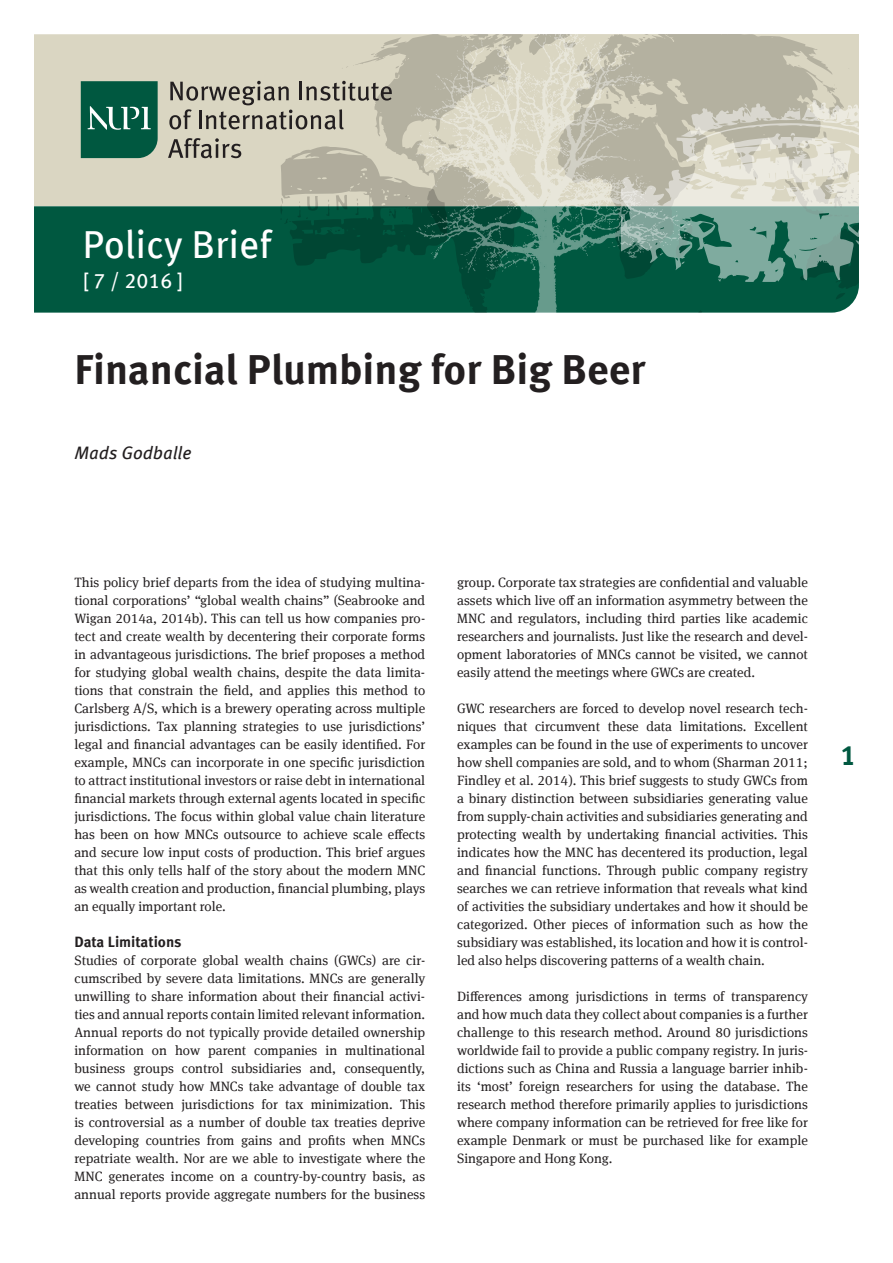
<style>
.page{position:relative;width:893px;height:1263px;background:#fff}
.page>*{position:absolute;margin:0;border:0;box-sizing:border-box;transform-origin:0 0}
.t1{font:700 42px "Meta Offc Pro";color:#231f20}
.t2{font:39px "Meta Offc Pro";color:#fff}
.t3{font:700 27.75px "Meta Offc Pro";color:#005840}
.t4{font:21px "Meta Offc Pro";color:#fff}
.t5{font:italic 18px "Meta Offc Pro";color:#231f20}
.t6{font:700 15px "Meta Offc Pro";color:#231f20}
.t7{font:13.5px/18px "Meta Serif Offc Pro";color:#231f20;text-align:justify}
</style>
<div class="page">
<div style="left:34px;top:34px;width:825px;height:172px;background:#dad6c2"></div>
<div style="left:34px;top:206px;width:821px;height:106px;background:#005840"></div>
<svg style="left:692px;top:34px;width:140px;height:51px;fill:#b4b1a0"></svg>
<svg style="left:354px;top:39px;width:57px;height:273px;fill:#005840"></svg>
<svg style="left:381px;top:37px;width:21px;height:12px"></svg>
<svg style="left:692px;top:85px;width:167px;height:215px"></svg>
<img style="left:411px;top:34px;width:281px;height:278px">
<svg style="left:81px;top:81px;width:77px;height:77px;background:#176750"></svg>
<svg style="left:168px;top:81px;width:301px;height:185px"></svg>
<h2 class="t2" style="left:83px;top:215px;width:190px">Policy Brief</h2>
<h3 class="t4" style="left:83px;top:265px;width:102px">[ 7 / 2016 ]</h3>
<h1 class="t1" style="left:74px;top:336px;width:572px">Financial Plumbing for Big Beer</h1>
<h3 class="t5" style="left:74px;top:439px;width:119px">Mads Godballe</h3>
<p class="t7" style="left:74px;top:573px;width:352px">This policy brief departs from the idea of studying multina&shy;tional corporations’ “global wealth chains” (Seabrooke and Wigan 2014a, 2014b). This can tell us how companies pro&shy;tect and create wealth by decentering their corporate forms in advantageous jurisdictions. The brief proposes a method for studying global wealth chains, despite the data limita&shy;tions that constrain the field, and applies this method to Carlsberg A/S, which is a brewery operating across multiple jurisdictions. Tax planning strategies to use jurisdictions’ legal and financial advantages can be easily identified. For example, MNCs can incorporate in one specific jurisdiction to attract institutional investors or raise debt in international financial markets through external agents located in specific jurisdictions. The focus within global value chain literature has been on how MNCs outsource to achieve scale effects and secure low input costs of production. This brief argues that this only tells half of the story about the modern MNC as wealth creation and production, financial plumbing, plays an equally important role.</p>
<p class="t6" style="left:74px;top:930px;width:109px">Data Limitations</p>
<p class="t7" style="left:74px;top:951px;width:352px">Studies of corporate global wealth chains (GWCs) are cir&shy;cumscribed by severe data limitations. MNCs are generally unwilling to share information about their financial activi&shy;ties and annual reports contain limited relevant information.<br>Annual reports do not typically provide detailed ownership information on how parent companies in multinational business groups control subsidiaries and, consequently, we cannot study how MNCs take advantage of double tax treaties between jurisdictions for tax minimization. This is controversial as a number of double tax treaties deprive developing countries from gains and profits when MNCs repatriate wealth. Nor are we able to investigate where the MNC generates income on a country-by-country basis, as annual reports provide aggregate numbers for the business</p>
<p class="t7" style="left:457px;top:573px;width:352px">group. Corporate tax strategies are confidential and valuable assets which live off an information asymmetry between the MNC and regulators, including third parties like academic researchers and journalists. Just like the research and devel&shy;opment laboratories of MNCs cannot be visited, we cannot easily attend the meetings where GWCs are created.</p>
<p class="t7" style="left:457px;top:699px;width:352px">GWC researchers are forced to develop novel research tech&shy;niques that circumvent these data limitations. Excellent examples can be found in the use of experiments to uncover how shell companies are sold, and to whom (Sharman 2011; Findley et al. 2014). This brief suggests to study GWCs from a binary distinction between subsidiaries generating value from supply-chain activities and subsidiaries generating and protecting wealth by undertaking financial activities. This indicates how the MNC has decentered its production, legal and financial functions. Through public company registry searches we can retrieve information that reveals what kind of activities the subsidiary undertakes and how it should be categorized. Other pieces of information such as how the subsidiary was established, its location and how it is control&shy;led also helps discovering patterns of a wealth chain.</p>
<p class="t7" style="left:457px;top:987px;width:352px">Differences among jurisdictions in terms of transparency and how much data they collect about companies is a further challenge to this research method. Around 80 jurisdictions worldwide fail to provide a public company registry. In juris&shy;dictions such as China and Russia a language barrier inhib&shy;its ‘most’ foreign researchers for using the database. The research method therefore primarily applies to jurisdictions where company information can be retrieved for free like for example Denmark or must be purchased like for example Singapore and Hong Kong.</p>
<h3 class="t3" style="left:840px;top:734px;width:17px">1</h3>
</div>
